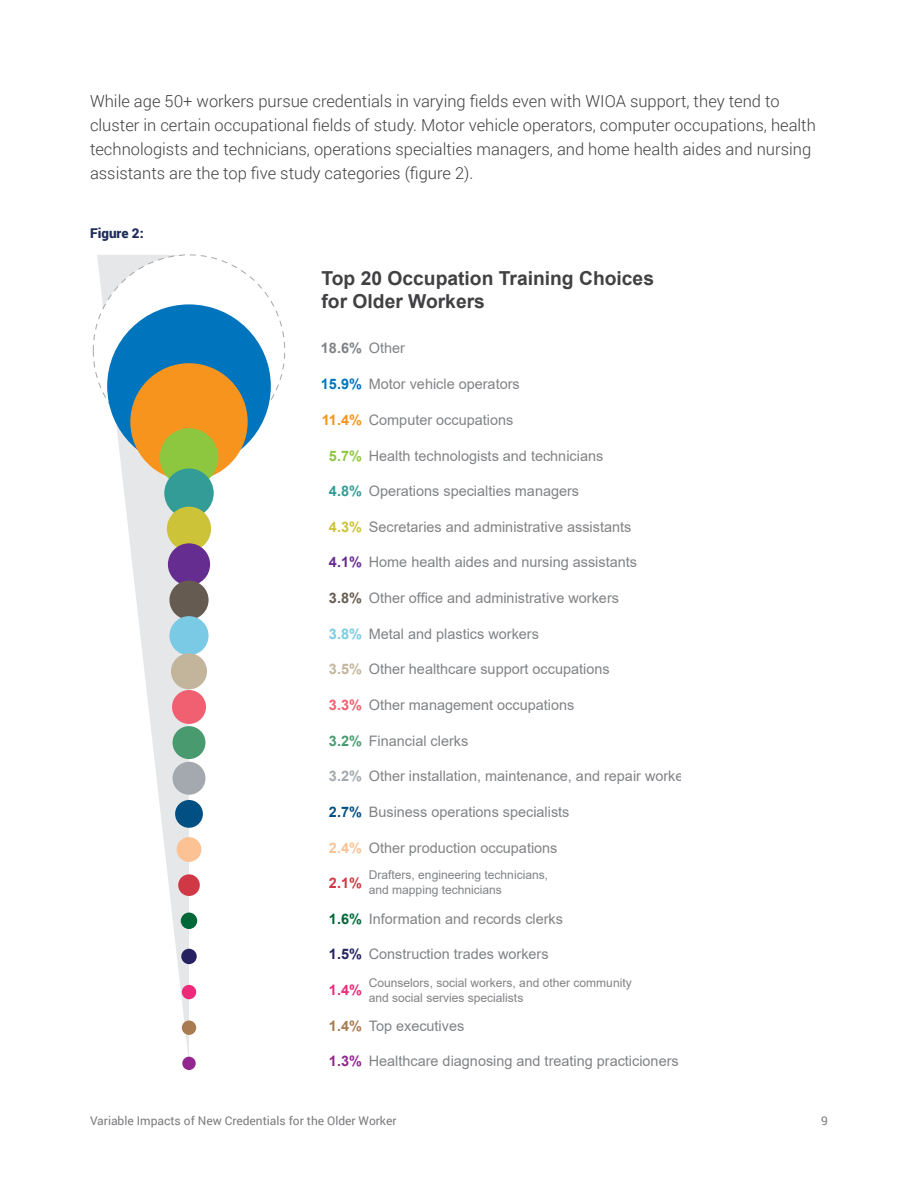
<style>
.page{position:relative;width:918px;height:1188px;background:#fff}
.page>*{position:absolute;margin:0;border:0;box-sizing:border-box;transform-origin:0 0}
.t1{font:700 19.2px/23.1px "Arial";color:#414042}
.t2{font:300 16.5px/24px "Roboto";color:#414042}
.t3{font:14.4px "Arial";color:#808285}
.t4{font:700 14.4px "Arial";color:#808285}
.t5{font:700 14.4px "Arial";color:#7acae5}
.t6{font:700 14.4px "Arial";color:#c2b59b}
.t7{font:700 14.4px "Arial";color:#d13845}
.t8{font:700 14.4px "Arial";color:#ee2a7b}
.t9{font:900 13.5px "Roboto";color:#1f2f5d}
.t10{font:12px/14.4px "Arial";color:#808285}
.t11{font:12px "Roboto";color:#7b7c7f}
.s1{font-weight:400}
.s2{font-weight:700;color:#0075be}
.s3{font-weight:700;color:#f7941e}
.s4{font-weight:700;color:#8dc63f}
.s5{font-weight:700;color:#349c96}
.s6{font-weight:700;color:#ccc339}
.s7{font-weight:700;color:#662d91}
.s8{font-weight:700;color:#665b50}
.s9{font-weight:700;color:#f16070}
.s10{font-weight:700;color:#499b6f}
.s11{font-weight:700;color:#a3a9ae}
.s12{font-weight:700;color:#005084}
.s13{font-weight:700;color:#fcc294}
.s14{font-weight:700;color:#006838}
.s15{font-weight:700;color:#262262}
.s16{font-weight:700;color:#a97b50}
.s17{font-weight:700;color:#92278f}
</style>
<div class="page">
<svg style="left:97px;top:255px;width:92px;height:804px"></svg>
<div style="left:93px;top:255px;width:192px;height:191px;background:#fff;border-radius:50%"></div>
<div style="left:107px;top:304px;width:164px;height:164px;background:#0075be;border-radius:50%"></div>
<div style="left:130px;top:363px;width:118px;height:118px;background:#f7941e;border-radius:50%"></div>
<div style="left:160px;top:428px;width:58px;height:59px;background:#8dc63f;border-radius:50%"></div>
<div style="left:164px;top:468px;width:50px;height:50px;background:#349c96;border-radius:50%"></div>
<div style="left:167px;top:507px;width:44px;height:44px;background:#ccc339;border-radius:50%"></div>
<div style="left:168px;top:543px;width:42px;height:43px;background:#662d91;border-radius:50%"></div>
<div style="left:169px;top:581px;width:40px;height:39px;background:#665b50;border-radius:50%"></div>
<div style="left:169px;top:616px;width:40px;height:39px;background:#7acae5;border-radius:50%"></div>
<div style="left:171px;top:653px;width:36px;height:36px;background:#c2b59b;border-radius:50%"></div>
<div style="left:172px;top:690px;width:34px;height:34px;background:#f16070;border-radius:50%"></div>
<div style="left:173px;top:726px;width:32px;height:33px;background:#499b6f;border-radius:50%"></div>
<div style="left:173px;top:762px;width:32px;height:33px;background:#a3a9ae;border-radius:50%"></div>
<div style="left:175px;top:800px;width:28px;height:28px;background:#005084;border-radius:50%"></div>
<div style="left:177px;top:837px;width:24px;height:25px;background:#fcc294;border-radius:50%"></div>
<div style="left:178px;top:874px;width:22px;height:22px;background:#d13845;border-radius:50%"></div>
<div style="left:181px;top:913px;width:16px;height:16px;background:#006838;border-radius:50%"></div>
<div style="left:181px;top:949px;width:16px;height:15px;background:#262262;border-radius:50%"></div>
<div style="left:182px;top:985px;width:14px;height:14px;background:#ee2a7b;border-radius:50%"></div>
<div style="left:182px;top:1021px;width:14px;height:14px;background:#a97b50;border-radius:50%"></div>
<div style="left:182px;top:1057px;width:14px;height:13px;background:#92278f;border-radius:50%"></div>
<p class="t2" style="left:90px;top:89px;width:727px">While age 50+ workers pursue credentials in varying fields even with WIOA support, they tend to cluster in certain occupational fields of study. Motor vehicle operators, computer occupations, health technologists and technicians, operations specialties managers, and home health aides and nursing assistants are the top five study categories (figure 2).</p>
<p class="t9" style="left:90px;top:223px;width:55px">Figure 2:</p>
<h1 class="t1" style="left:322px;top:267px;width:334px">Top 20 Occupation Training Choices for Older Workers</h1>
<p class="t4" style="left:321px;top:337px;width:86px">18.6% <span class="s1">Other</span></p>
<p class="t3" style="left:321px;top:374px;width:200px"><span class="s2">15.9%</span> Motor vehicle operators</p>
<p class="t3" style="left:322px;top:410px;width:193px"><span class="s3">11.4%</span> Computer occupations</p>
<p class="t3" style="left:329px;top:446px;width:276px"><span class="s4">5.7%</span> Health technologists and technicians</p>
<p class="t3" style="left:329px;top:481px;width:252px"><span class="s5">4.8%</span> Operations specialties managers</p>
<p class="t3" style="left:329px;top:517px;width:304px"><span class="s6">4.3%</span> Secretaries and administrative assistants</p>
<p class="t3" style="left:329px;top:553px;width:310px"><span class="s7">4.1%</span> Home health aides and nursing assistants</p>
<p class="t3" style="left:329px;top:588px;width:292px"><span class="s8">3.8%</span> Other office and administrative workers</p>
<p class="t5" style="left:329px;top:624px;width:34px">3.8%</p>
<p class="t3" style="left:369px;top:659px;width:242px">Other healthcare support occupations</p>
<p class="t3" style="left:369px;top:624px;width:172px">Metal and plastics workers</p>
<p class="t6" style="left:329px;top:659px;width:34px">3.5%</p>
<p class="t3" style="left:329px;top:695px;width:247px"><span class="s9">3.3%</span> Other management occupations</p>
<p class="t3" style="left:329px;top:731px;width:141px"><span class="s10">3.2%</span> Financial clerks</p>
<p class="t3" style="left:329px;top:766px;width:368px"><span class="s11">3.2%</span> Other installation, maintenance, and repair workers</p>
<p class="t3" style="left:329px;top:802px;width:242px"><span class="s12">2.7%</span> Business operations specialists</p>
<p class="t3" style="left:329px;top:838px;width:230px"><span class="s13">2.4%</span> Other production occupations</p>
<p class="t10" style="left:369px;top:868px;width:181px">Drafters, engineering technicians, and mapping technicians</p>
<p class="t7" style="left:329px;top:873px;width:34px">2.1%</p>
<p class="t3" style="left:329px;top:909px;width:236px"><span class="s14">1.6%</span> Information and records clerks</p>
<p class="t3" style="left:329px;top:944px;width:221px"><span class="s15">1.5%</span> Construction trades workers</p>
<p class="t10" style="left:369px;top:976px;width:264px">Counselors, social workers, and other community and social servies specialists</p>
<p class="t8" style="left:329px;top:980px;width:34px">1.4%</p>
<p class="t3" style="left:329px;top:1016px;width:137px"><span class="s16">1.4%</span> Top executives</p>
<p class="t3" style="left:329px;top:1051px;width:351px"><span class="s17">1.3%</span> Healthcare diagnosing and treating practicioners</p>
<p class="t11" style="left:90px;top:1112px;width:308px">Variable Impacts of New Credentials for the Older Worker</p>
<p class="t11" style="left:821px;top:1112px;width:8px">9</p>
</div>
